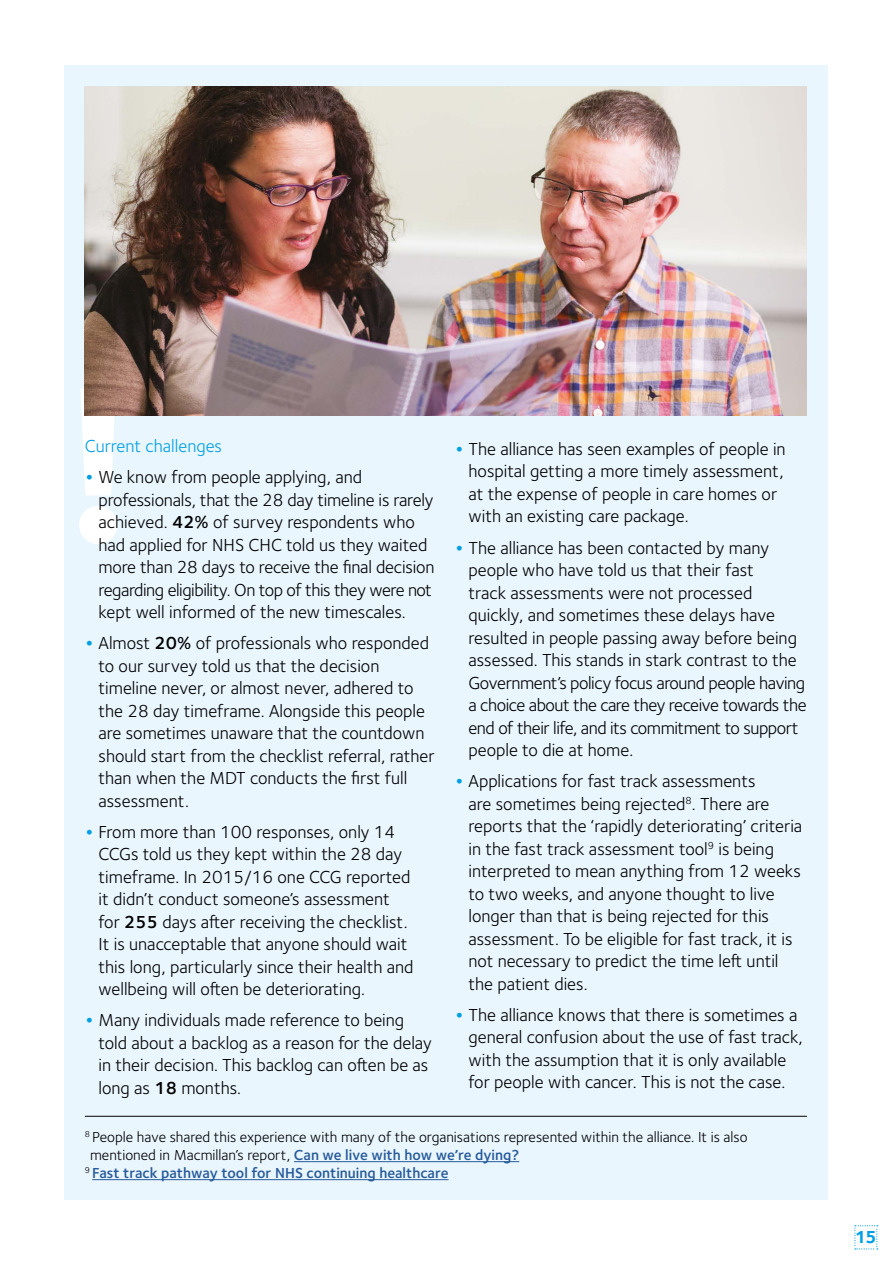
<style>
.page{position:relative;width:893px;height:1263px;background:#fff}
.page>*{position:absolute;margin:0;border:0;box-sizing:border-box;transform-origin:0 0}
.t1{font:700 231.75px "Foundry Sterling";color:#fff}
.t2{font:18px/22.5px "Foundry Sterling";color:#000}
.t3{font:18px "Foundry Sterling";color:#009fe3}
.t4{font:700 18px "Foundry Sterling";color:#009fe3}
.t5{font:15px "Foundry Sterling";color:#000}
.t6{font:600 15px "Foundry Sterling";color:#275b9b}
.s1{font-weight:700;font-size:21px;color:#009fe3}
.s2{font-weight:600}
.s3{font-weight:600;color:#275b9b}
</style>
<div class="page">
<svg style="left:854px;top:1225px;width:24px;height:24px"></svg>
<div style="left:64px;top:65px;width:763px;height:1134px;background:#eaf6fe"></div>
<img style="left:85px;top:86px;width:722px;height:330px">
<hr style="left:85px;top:1116px;width:722px;height:1px;background:#000">
<hr style="left:294px;top:1161px;width:225px;height:1px;background:#275b9b">
<hr style="left:92px;top:1179px;width:357px;height:1px;background:#275b9b">
<h1 class="t1" style="left:53px;top:326px;width:91px">!</h1>
<p class="t3" style="left:85px;top:436px;width:139px">Current challenges</p>
<p class="t2" style="left:99px;top:466px;width:337px;text-indent:-14px"><span class="s1">•</span> We know from people applying, and professionals, that the 28 day timeline is rarely achieved. <span class="s2">42%</span> of survey respondents who had applied for NHS CHC told us they waited more than 28 days to receive the final decision regarding eligibility. On top of this they were not kept well informed of the new timescales.</p>
<p class="t2" style="left:99px;top:632px;width:338px;text-indent:-14px"><span class="s1">•</span> Almost <span class="s2">20%</span> of professionals who responded to our survey told us that the decision timeline never, or almost never, adhered to the 28 day timeframe. Alongside this people are sometimes unaware that the countdown should start from the checklist referral, rather than when the MDT conducts the first full assessment.</p>
<p class="t2" style="left:99px;top:820px;width:316px;text-indent:-14px"><span class="s1">•</span> From more than 100 responses, only 14<br>CCGs told us they kept within the 28 day timeframe. In 2015/16 one CCG reported it didn’t conduct someone’s assessment for <span class="s2">255</span> days after receiving the checklist.<br>It is unacceptable that anyone should wait this long, particularly since their health and wellbeing will often be deteriorating.</p>
<p class="t2" style="left:99px;top:1009px;width:335px;text-indent:-14px"><span class="s1">•</span> Many individuals made reference to being told about a backlog as a reason for the delay in their decision. This backlog can often be as long as <span class="s2">18</span> months.</p>
<p class="t2" style="left:469px;top:438px;width:319px;text-indent:-14px"><span class="s1">•</span> The alliance has seen examples of people in hospital getting a more timely assessment, at the expense of people in care homes or with an existing care package.</p>
<p class="t2" style="left:469px;top:536px;width:339px;text-indent:-14px"><span class="s1">•</span> The alliance has been contacted by many people who have told us that their fast<br>track assessments were not processed quickly, and sometimes these delays have resulted in people passing away before being assessed. This stands in stark contrast to the Government’s policy focus around people having a choice about the care they receive towards the end of their life, and its commitment to support people to die at home.</p>
<p class="t2" style="left:469px;top:770px;width:335px;text-indent:-14px"><span class="s1">•</span> Applications for fast track assessments<br>are sometimes being rejected<sup>8</sup>. There are reports that the ‘rapidly deteriorating’ criteria in the fast track assessment tool<sup>9</sup> is being interpreted to mean anything from 12 weeks to two weeks, and anyone thought to live longer than that is being rejected for this assessment. To be eligible for fast track, it is not necessary to predict the time left until the patient dies.</p>
<p class="t2" style="left:469px;top:1003px;width:336px;text-indent:-14px"><span class="s1">•</span> The alliance knows that there is sometimes a general confusion about the use of fast track, with the assumption that it is only available for people with cancer. This is not the case.</p>
<p class="t5" style="left:85px;top:1128px;width:664px"><sup>8</sup> People have shared this experience with many of the organisations represented within the alliance. It is also</p>
<p class="t5" style="left:90px;top:1146px;width:431px">mentioned in Macmillan’s report, <span class="s3">Can we live with how we’re dying?</span></p>
<p class="t6" style="left:85px;top:1164px;width:365px"><sup>9</sup> Fast track pathway tool for NHS continuing healthcare</p>
<p class="t4" style="left:855px;top:1227px;width:23px">15</p>
</div>
